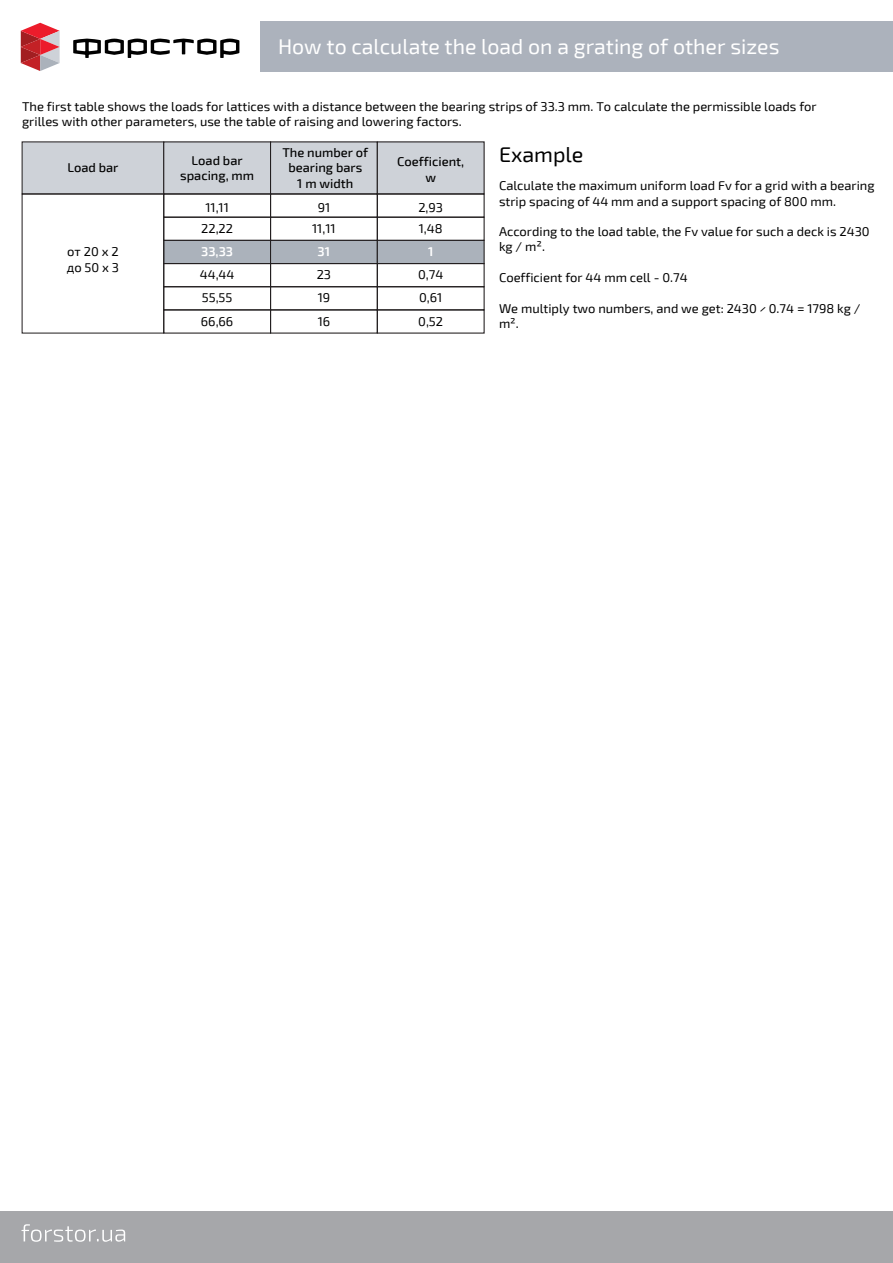
<style>
.page{position:relative;width:893px;height:1263px;background:#fff}
.page>*{position:absolute;margin:0;border:0;box-sizing:border-box;transform-origin:0 0}
.t1{font:21.3px "Exo 2";color:#fff}
.t2{font:21.3px "Exo 2";color:#000}
.t3{font:12.75px/15.3px "Exo 2";color:#000}
.t4{font:500 12.75px/15.3px "Exo 2";color:#000;text-align:center}
.t5{font:600 12.75px "Exo 2";color:#fff}
</style>
<div class="page">
<div style="left:261px;top:21px;width:632px;height:51px;background:#acb2bc"></div>
<svg style="left:21px;top:23px;width:39px;height:48px"></svg>
<svg style="left:73px;top:39px;width:166px;height:19px"></svg>
<div style="left:0;top:1211px;width:893px;height:52px;background:#a6a7aa"></div>
<svg style="left:22px;top:1224px;width:103px;height:18px"></svg>
<div style="left:22px;top:141px;width:142px;height:53px;background:#ced2d8"></div>
<div style="left:163px;top:141px;width:108px;height:53px;background:#ced2d8"></div>
<div style="left:270px;top:141px;width:108px;height:53px;background:#ced2d8"></div>
<div style="left:377px;top:141px;width:108px;height:53px;background:#ced2d8"></div>
<div style="left:163px;top:193px;width:108px;height:25px;border:1px solid #231f20"></div>
<div style="left:270px;top:193px;width:108px;height:25px;border:1px solid #231f20"></div>
<div style="left:377px;top:193px;width:108px;height:25px;border:1px solid #231f20"></div>
<div style="left:163px;top:217px;width:108px;height:24px;border:1px solid #231f20"></div>
<div style="left:270px;top:217px;width:108px;height:24px;border:1px solid #231f20"></div>
<div style="left:377px;top:217px;width:108px;height:24px;border:1px solid #231f20"></div>
<div style="left:163px;top:240px;width:108px;height:24px;background:#abb2bb;border:1px solid #231f20"></div>
<div style="left:270px;top:240px;width:108px;height:24px;background:#abb2bb;border:1px solid #231f20"></div>
<div style="left:377px;top:240px;width:108px;height:24px;background:#abb2bb;border:1px solid #231f20"></div>
<div style="left:163px;top:263px;width:108px;height:24px;border:1px solid #231f20"></div>
<div style="left:270px;top:263px;width:108px;height:24px;border:1px solid #231f20"></div>
<div style="left:377px;top:263px;width:108px;height:24px;border:1px solid #231f20"></div>
<div style="left:163px;top:286px;width:108px;height:24px;border:1px solid #231f20"></div>
<div style="left:270px;top:286px;width:108px;height:24px;border:1px solid #231f20"></div>
<div style="left:377px;top:286px;width:108px;height:24px;border:1px solid #231f20"></div>
<svg style="left:21px;top:193px;width:144px;height:141px"></svg>
<div style="left:163px;top:309px;width:108px;height:25px;border:1px solid #231f20"></div>
<div style="left:270px;top:309px;width:108px;height:25px;border:1px solid #231f20"></div>
<div style="left:377px;top:309px;width:108px;height:25px;border:1px solid #231f20"></div>
<h1 class="t1" style="left:278px;top:34px;width:503px">How to calculate the load on a grating of other sizes</h1>
<p class="t3" style="left:22px;top:99px;width:796px">The first table shows the loads for lattices with a distance between the bearing strips of 33.3 mm. To calculate the permissible loads for grilles with other parameters, use the table of raising and lowering factors.</p>
<h1 class="t2" style="left:499px;top:142px;width:86px">Example</h1>
<p class="t3" style="left:499px;top:178px;width:377px">Calculate the maximum uniform load Fv for a grid with a bearing strip spacing of 44 mm and a support spacing of 800 mm.</p>
<p class="t3" style="left:499px;top:224px;width:372px">According to the load table, the Fv value for such a deck is 2430 kg / m².</p>
<p class="t3" style="left:499px;top:270px;width:190px">Coefficient for 44 mm cell - 0.74</p>
<p class="t3" style="left:499px;top:301px;width:363px">We multiply two numbers, and we get: 2430 × 0.74 = 1798 kg / m².</p>
<p class="t4" style="left:180px;top:153px;width:76px">Load bar spacing, mm</p>
<p class="t4" style="left:282px;top:145px;width:87px">The number of bearing bars<br>1 m width</p>
<p class="t4" style="left:397px;top:154px;width:69px">Coefficient, w</p>
<p class="t4" style="left:67px;top:160px;width:53px">Load bar</p>
<p class="t3" style="left:418px;top:197px;width:26px;line-height:21px">2,93<br>1,48</p>
<p class="t5" style="left:428px;top:244px;width:7px">1</p>
<p class="t3" style="left:418px;top:264px;width:27px;line-height:22.4px">0,74<br>0,61</p>
<p class="t3" style="left:418px;top:314px;width:26px">0,52</p>
<p class="t3" style="left:312px;top:197px;width:25px;line-height:21px;text-align:center">91<br>11,11</p>
<p class="t5" style="left:318px;top:244px;width:14px">31</p>
<p class="t3" style="left:317px;top:264px;width:16px;line-height:22.4px">23<br>19</p>
<p class="t3" style="left:318px;top:314px;width:14px">16</p>
<p class="t3" style="left:201px;top:197px;width:33px;line-height:21px;text-align:center">11,11<br>22,22</p>
<p class="t5" style="left:201px;top:244px;width:34px">33,33</p>
<p class="t3" style="left:200px;top:264px;width:36px;line-height:22.4px">44,44<br>55,55</p>
<p class="t3" style="left:201px;top:314px;width:34px">66,66</p>
<p class="t3" style="left:67px;top:245px;width:54px">от 20 х 2 до 50 х 3</p>
</div>
